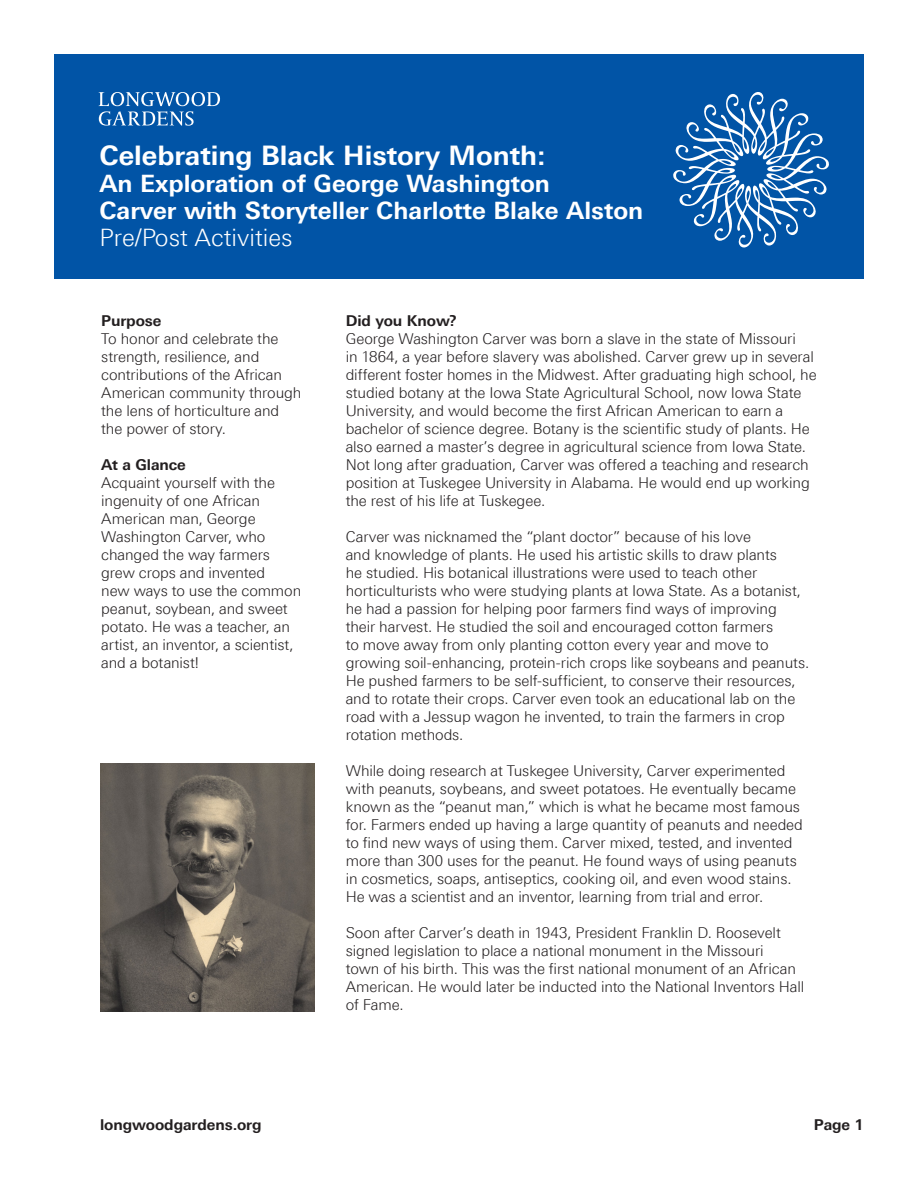
<style>
.page{position:relative;width:918px;height:1188px;background:#fff}
.page>*{position:absolute;margin:0;border:0;box-sizing:border-box;transform-origin:0 0}
.t1{font:700 27px "Linotype Univers 630";color:#fff}
.t2{font:700 24px/27px "Linotype Univers 630";color:#fff}
.t3{font:300 24px "Linotype Univers 330";color:#fff}
.t4{font:300 15px/18px "Linotype Univers 330";letter-spacing:-.01em;color:#231f20}
.t5{font:700 15px "Linotype Univers 630";letter-spacing:-.005em;color:#231f20}
.s1{font-family:"Linotype Univers 630";font-weight:700}
</style>
<div class="page">
<div style="left:54px;top:54px;width:810px;height:225px;background:#0154a6"></div>
<svg style="left:99px;top:92px;width:121px;height:34px"></svg>
<svg style="left:673px;top:92px;width:156px;height:156px"></svg>
<img style="left:101px;top:764px;width:213px;height:247px">
<p class="t1" style="left:99px;top:139px;width:448px">Celebrating Black History Month:</p>
<p class="t2" style="left:99px;top:170px;width:545px">An Exploration of George Washington<br>Carver with Storyteller Charlotte Blake Alston</p>
<p class="t3" style="left:99px;top:223px;width:195px">Pre/Post Activities</p>
<p class="t4" style="left:101px;top:311px;width:202px"><span class="s1">Purpose<br></span>To honor and celebrate the strength, resilience, and contributions of the African<br>American community through the lens of horticulture and the power of story.</p>
<p class="t4" style="left:101px;top:455px;width:202px"><span class="s1">At a Glance<br></span>Acquaint yourself with the ingenuity of one African<br>American man, George<br>Washington Carver, who changed the way farmers grew crops and invented<br>new ways to use the common peanut, soybean, and sweet potato. He was a teacher, an artist, an inventor, a scientist, and a botanist!</p>
<p class="t4" style="left:346px;top:311px;width:472px"><span class="s1">Did you Know?<br></span>George Washington Carver was born a slave in the state of Missouri<br>in 1864, a year before slavery was abolished. Carver grew up in several different foster homes in the Midwest. After graduating high school, he studied botany at the Iowa State Agricultural School, now Iowa State University, and would become the first African American to earn a bachelor of science degree. Botany is the scientific study of plants. He also earned a master’s degree in agricultural science from Iowa State.<br>Not long after graduation, Carver was offered a teaching and research position at Tuskegee University in Alabama. He would end up working the rest of his life at Tuskegee.</p>
<p class="t4" style="left:346px;top:527px;width:465px">Carver was nicknamed the “plant doctor” because of his love<br>and knowledge of plants. He used his artistic skills to draw plants<br>he studied. His botanical illustrations were used to teach other horticulturists who were studying plants at Iowa State. As a botanist, he had a passion for helping poor farmers find ways of improving their harvest. He studied the soil and encouraged cotton farmers<br>to move away from only planting cotton every year and move to growing soil-enhancing, protein-rich crops like soybeans and peanuts.<br>He pushed farmers to be self-sufficient, to conserve their resources, and to rotate their crops. Carver even took an educational lab on the road with a Jessup wagon he invented, to train the farmers in crop rotation methods.</p>
<p class="t4" style="left:346px;top:761px;width:459px">While doing research at Tuskegee University, Carver experimented with peanuts, soybeans, and sweet potatoes. He eventually became known as the “peanut man,” which is what he became most famous for. Farmers ended up having a large quantity of peanuts and needed to find new ways of using them. Carver mixed, tested, and invented more than 300 uses for the peanut. He found ways of using peanuts in cosmetics, soaps, antiseptics, cooking oil, and even wood stains.<br>He was a scientist and an inventor, learning from trial and error.</p>
<p class="t4" style="left:346px;top:923px;width:460px">Soon after Carver’s death in 1943, President Franklin D. Roosevelt signed legislation to place a national monument in the Missouri<br>town of his birth. This was the first national monument of an African American. He would later be inducted into the National Inventors Hall of Fame.</p>
<p class="t5" style="left:100px;top:1115px;width:163px">longwoodgardens.org</p>
<p class="t5" style="left:814px;top:1115px;width:52px">Page 1</p>
</div>
